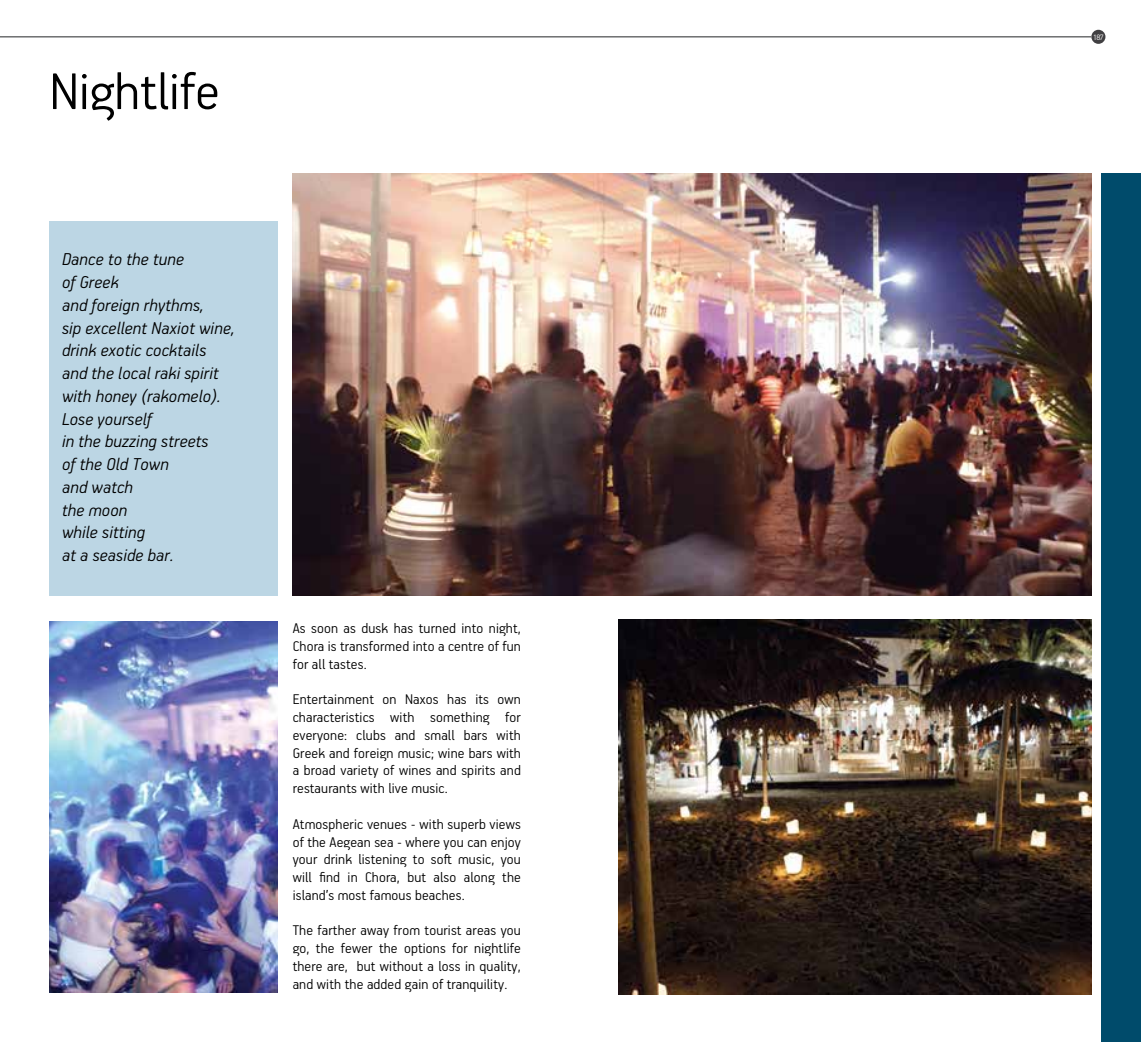
<style>
.page{position:relative;width:1141px;height:1042px;background:#fff}
.page>*{position:absolute;margin:0;border:0;box-sizing:border-box;transform-origin:0 0}
.t1{font:300 57.75px "PF Handbook Pro";color:#000}
.t2{font:italic 300 19.25px/22.8px "PF Handbook Pro";letter-spacing:.005em;color:#000}
.t3{font:300 15.75px/17.8px "PF Handbook Pro";letter-spacing:.01em;color:#000;text-align:justify}
.t4{font:300 8.75px "PF Handbook Pro";color:#fff}
</style>
<div class="page">
<div style="left:1091px;top:30px;width:14px;height:14px;background:#414042;border-radius:50%"></div>
<hr style="left:0;top:36px;width:1091px;height:1px;background:#58595b">
<div style="left:1101px;top:174px;width:40px;height:868px;background:#004b6b"></div>
<img style="left:618px;top:619px;width:473px;height:375px">
<div style="left:50px;top:221px;width:228px;height:374px;background:#bcd6e4"></div>
<img style="left:293px;top:174px;width:798px;height:421px">
<img style="left:50px;top:621px;width:228px;height:371px">
<h1 class="t1" style="left:50px;top:56px;width:171px">Nightlife</h1>
<p class="t2" style="left:62px;top:247px;width:174px">Dance to the tune<br>of Greek<br>and foreign rhythms,<br>sip excellent Naxiot wine, drink exotic cocktails and the local raki spirit with honey (rakomelo).<br>Lose yourself<br>in the buzzing streets<br>of the Old Town<br>and watch<br>the moon<br>while sitting<br>at a seaside bar.</p>
<p class="t3" style="left:293px;top:619px;width:230px">As soon as dusk has turned into night, Chora is transformed into a centre of fun for all tastes.</p>
<p class="t3" style="left:293px;top:690px;width:230px">Entertainment on Naxos has its own characteristics with something for everyone: clubs and small bars with Greek and foreign music; wine bars with a broad variety of wines and spirits and restaurants with live music.</p>
<p class="t3" style="left:293px;top:814px;width:230px">Atmospheric venues - with superb views of the Aegean sea - where you can enjoy your drink listening to soft music, you will find in Chora, but also along the island’s most famous beaches.</p>
<p class="t3" style="left:293px;top:921px;width:230px">The farther away from tourist areas you go, the fewer the options for nightlife there are, but without a loss in quality, and with the added gain of tranquility.</p>
<p class="t4" style="left:1093px;top:32px;width:12px">187</p>
</div>
